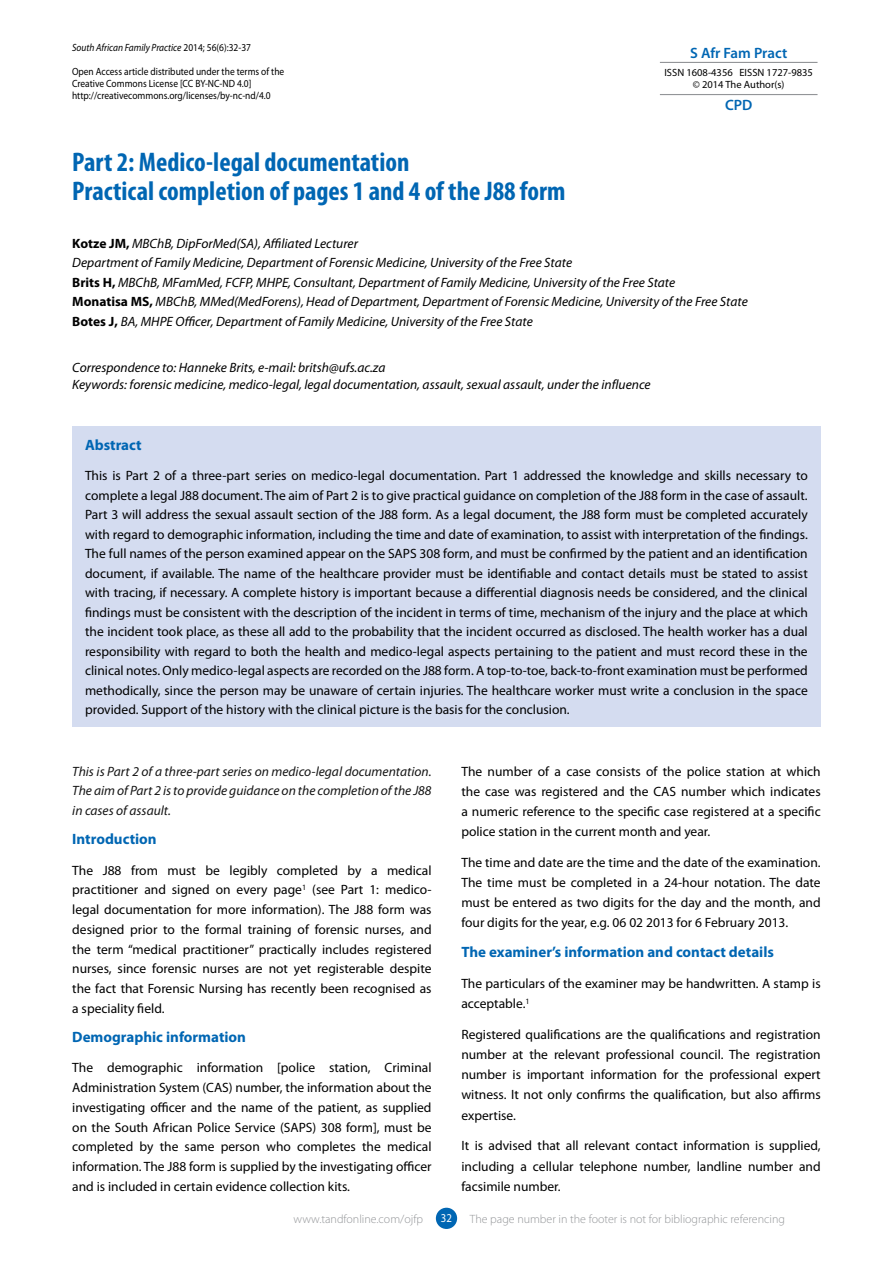
<style>
.page{position:relative;width:893px;height:1263px;background:#fff}
.page>*{position:absolute;margin:0;border:0;box-sizing:border-box;transform-origin:0 0}
.t1{font:700 condensed 27px/28.5px "Myriad Pro";color:#0066b3}
.t2{font:700 15px "Myriad Pro";color:#0066b3}
.t3{font:600 15px "Myriad Pro";color:#0066b3}
.t4{font:13.5px/19.6px "Myriad Pro";color:#000;text-align:justify}
.t5{font:italic 13.5px/19.5px "Myriad Pro";color:#000}
.t6{font:italic 13.5px/19.6px "Myriad Pro";color:#151515;text-align:justify}
.t7{font:300 12px "Myriad Pro";color:#939598}
.t8{font:12px "Myriad Pro";color:#fff;scale:.9 1}
.t9{font:10.5px/12px "Myriad Pro";color:#000;scale:.9 1}
.t10{font:10.5px/12px "Myriad Pro";color:#000;text-align:center}
.t11{font:italic 10.5px "Myriad Pro";color:#000;scale:.9 1}
.s1{font-style:normal}
.s2{font-weight:700;font-style:normal}
</style>
<div class="page">
<div style="left:436px;top:1208px;width:21px;height:21px;background:#0066b3;border-radius:50%"></div>
<div style="left:72px;top:426px;width:748px;height:301px;background:#d4dcf0"></div>
<hr style="left:660px;top:62px;width:157px;height:1px;background:#939598">
<hr style="left:660px;top:94px;width:157px;height:1px;background:#939598">
<p class="t11" style="left:72px;top:41px;width:200px">South African Family Practice <span class="s1">2014; 56(6):32-37</span></p>
<p class="t9" style="left:72px;top:65px;width:237px">Open Access article distributed under the terms of the<br>Creative Commons License [CC BY-NC-ND 4.0] http://creativecommons.org/licenses/by-nc-nd/4.0</p>
<p class="t3" style="left:690px;top:44px;width:99px">S Afr Fam Pract</p>
<p class="t10" style="left:664px;top:66px;width:150px">ISSN 1608-4356 EISSN 1727-9835 © 2014 The Author(s)</p>
<p class="t3" style="left:725px;top:97px;width:29px">CPD</p>
<h1 class="t1" style="left:72px;top:148px;width:495px">Part 2: Medico-legal documentation<br>Practical completion of pages 1 and 4 of the J88 form</h1>
<p class="t5" style="left:72px;top:234px;width:677px"><span class="s2">Kotze JM,</span> MBChB, DipForMed(SA), Affiliated Lecturer<br>Department of Family Medicine, Department of Forensic Medicine, University of the Free State<br><span class="s2">Brits H,</span> MBChB, MFamMed, FCFP, MHPE, Consultant, Department of Family Medicine, University of the Free State<br><span class="s2">Monatisa MS,</span> MBChB, MMed(MedForens), Head of Department, Department of Forensic Medicine, University of the Free State <span class="s2">Botes J,</span> BA, MHPE Officer, Department of Family Medicine, University of the Free State</p>
<p class="t5" style="left:72px;top:360px;width:580px;line-height:16.5px">Correspondence to: Hanneke Brits, e-mail: britsh@ufs.ac.za<br>Keywords: forensic medicine, medico-legal, legal documentation, assault, sexual assault, under the influence</p>
<p class="t2" style="left:85px;top:437px;width:58px">Abstract</p>
<p class="t4" style="left:85px;top:466px;width:724px">This is Part 2 of a three-part series on medico-legal documentation. Part 1 addressed the knowledge and skills necessary to complete a legal J88 document. The aim of Part 2 is to give practical guidance on completion of the J88 form in the case of assault.<br>Part 3 will address the sexual assault section of the J88 form. As a legal document, the J88 form must be completed accurately with regard to demographic information, including the time and date of examination, to assist with interpretation of the findings.<br>The full names of the person examined appear on the SAPS 308 form, and must be confirmed by the patient and an identification document, if available. The name of the healthcare provider must be identifiable and contact details must be stated to assist with tracing, if necessary. A complete history is important because a differential diagnosis needs be considered, and the clinical findings must be consistent with the description of the incident in terms of time, mechanism of the injury and the place at which the incident took place, as these all add to the probability that the incident occurred as disclosed. The health worker has a dual responsibility with regard to both the health and medico-legal aspects pertaining to the patient and must record these in the clinical notes. Only medico-legal aspects are recorded on the J88 form. A top-to-toe, back-to-front examination must be performed methodically, since the person may be unaware of certain injuries. The healthcare worker must write a conclusion in the space provided. Support of the history with the clinical picture is the basis for the conclusion.</p>
<p class="t6" style="left:72px;top:761px;width:361px">This is Part 2 of a three-part series on medico-legal documentation.<br>The aim of Part 2 is to provide guidance on the completion of the J88 in cases of assault.</p>
<p class="t2" style="left:72px;top:831px;width:86px">Introduction</p>
<p class="t4" style="left:72px;top:861px;width:361px">The J88 from must be legibly completed by a medical practitioner and signed on every page<sup>1</sup> (see Part 1: medico&shy;legal documentation for more information). The J88 form was designed prior to the formal training of forensic nurses, and the term “medical practitioner” practically includes registered nurses, since forensic nurses are not yet registerable despite the fact that Forensic Nursing has recently been recognised as a speciality field.</p>
<p class="t2" style="left:72px;top:1029px;width:175px">Demographic information</p>
<p class="t4" style="left:72px;top:1058px;width:361px">The demographic information [police station, Criminal Administration System (CAS) number, the information about the investigating officer and the name of the patient, as supplied on the South African Police Service (SAPS) 308 form], must be completed by the same person who completes the medical information. The J88 form is supplied by the investigating officer and is included in certain evidence collection kits.</p>
<p class="t4" style="left:461px;top:761px;width:361px;line-height:20.1px">The number of a case consists of the police station at which the case was registered and the CAS number which indicates a numeric reference to the specific case registered at a specific police station in the current month and year.</p>
<p class="t4" style="left:461px;top:852px;width:361px;line-height:20.1px">The time and date are the time and the date of the examination.<br>The time must be completed in a 24-hour notation. The date must be entered as two digits for the day and the month, and four digits for the year, e.g. 06 02 2013 for 6 February 2013.</p>
<p class="t2" style="left:461px;top:944px;width:314px">The examiner’s information and contact details</p>
<p class="t4" style="left:461px;top:974px;width:361px;line-height:20.1px">The particulars of the examiner may be handwritten. A stamp is acceptable.<sup>1</sup></p>
<p class="t4" style="left:461px;top:1025px;width:361px;line-height:20.1px">Registered qualifications are the qualifications and registration number at the relevant professional council. The registration number is important information for the professional expert witness. It not only confirms the qualification, but also affirms expertise.</p>
<p class="t4" style="left:461px;top:1136px;width:361px;line-height:20.1px">It is advised that all relevant contact information is supplied, including a cellular telephone number, landline number and facsimile number.</p>
<p class="t7" style="left:294px;top:1213px;width:131px">www.tandfonline.com/ojfp</p>
<p class="t8" style="left:441px;top:1212px;width:14px">32</p>
<p class="t7" style="left:470px;top:1213px;width:317px">The page number in the footer is not for bibliographic referencing</p>
</div>
